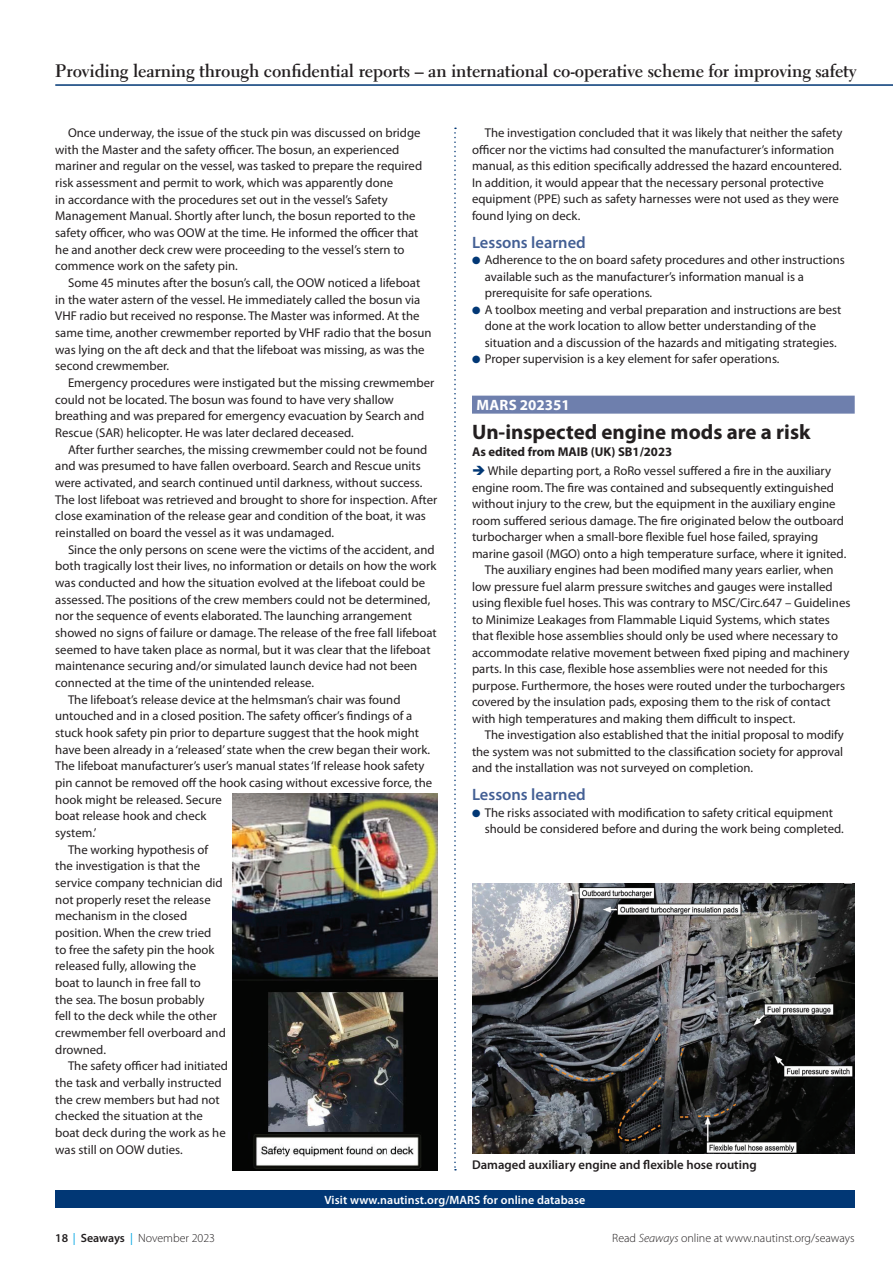
<style>
.page{position:relative;width:893px;height:1263px;background:#fff}
.page>*{position:absolute;margin:0;border:0;box-sizing:border-box;transform-origin:0 0}
.t1{font:700 21px "Myriad Pro";color:#231f20}
.t2{font:700 18px "Electra LT Std";letter-spacing:-.005em;color:#231f20}
.t3{font:600 16.5px "Myriad Pro";color:#435f94}
.t4{font:700 15px "Myriad Pro";color:#fff}
.t5{font:12.75px/16.6px "Myriad Pro";color:#231f20}
.t6{font:600 12.75px "Myriad Pro";color:#231f20}
.t7{font:700 12.75px "Myriad Pro";color:#231f20}
.t8{font:300 12px "Myriad Pro";color:#231f20}
.t9{font:600 12px "Myriad Pro";letter-spacing:.01em;color:#fff}
.s1{color:#013775}
.s2{font-weight:600}
.s3{font-weight:400;color:#00a5e3}
.s4{font-style:italic}
</style>
<div class="page">
<hr style="left:55px;top:84px;width:838px;height:2px;background:#013775">
<div style="left:55px;top:1191px;width:800px;height:17px;background:#013775"></div>
<div style="left:472px;top:396px;width:383px;height:18px;background:#6e7fad"></div>
<svg style="left:454px;top:128px;width:2px;height:1042px"></svg>
<img style="left:233px;top:794px;width:205px;height:376px">
<img style="left:472px;top:883px;width:383px;height:271px">
<h2 class="t2" style="left:55px;top:60px;width:803px">Providing learning through confidential reports – an international co-operative scheme for improving safety</h2>
<p class="t5" style="left:55px;top:124px;width:368px;text-indent:13px">Once underway, the issue of the stuck pin was discussed on bridge with the Master and the safety officer. The bosun, an experienced mariner and regular on the vessel, was tasked to prepare the required risk assessment and permit to work, which was apparently done<br>in accordance with the procedures set out in the vessel’s Safety Management Manual. Shortly after lunch, the bosun reported to the safety officer, who was OOW at the time. He informed the officer that he and another deck crew were proceeding to the vessel’s stern to commence work on the safety pin.</p>
<p class="t5" style="left:55px;top:274px;width:378px;text-indent:13px">Some 45 minutes after the bosun’s call, the OOW noticed a lifeboat in the water astern of the vessel. He immediately called the bosun via VHF radio but received no response. The Master was informed. At the same time, another crewmember reported by VHF radio that the bosun was lying on the aft deck and that the lifeboat was missing, as was the second crewmember.</p>
<p class="t5" style="left:55px;top:374px;width:380px;text-indent:13px">Emergency procedures were instigated but the missing crewmember could not be located. The bosun was found to have very shallow breathing and was prepared for emergency evacuation by Search and Rescue (SAR) helicopter. He was later declared deceased.</p>
<p class="t5" style="left:55px;top:441px;width:383px;text-indent:13px">After further searches, the missing crewmember could not be found and was presumed to have fallen overboard. Search and Rescue units were activated, and search continued until darkness, without success.<br>The lost lifeboat was retrieved and brought to shore for inspection. After close examination of the release gear and condition of the boat, it was reinstalled on board the vessel as it was undamaged.</p>
<p class="t5" style="left:68px;top:541px;width:368px">Since the only persons on scene were the victims of the accident, and</p>
<p class="t5" style="left:55px;top:558px;width:383px">both tragically lost their lives, no information or details on how the work</p>
<p class="t5" style="left:55px;top:574px;width:371px">was conducted and how the situation evolved at the lifeboat could be</p>
<p class="t5" style="left:55px;top:591px;width:377px">assessed. The positions of the crew members could not be determined,</p>
<p class="t5" style="left:55px;top:608px;width:358px">nor the sequence of events elaborated. The launching arrangement</p>
<p class="t5" style="left:55px;top:624px;width:383px">showed no signs of failure or damage. The release of the free fall lifeboat</p>
<p class="t5" style="left:55px;top:641px;width:377px">seemed to have taken place as normal, but it was clear that the lifeboat</p>
<p class="t5" style="left:55px;top:658px;width:363px">maintenance securing and/or simulated launch device had not been</p>
<p class="t5" style="left:55px;top:674px;width:260px">connected at the time of the unintended release.</p>
<p class="t5" style="left:68px;top:691px;width:334px">The lifeboat’s release device at the helmsman’s chair was found</p>
<p class="t5" style="left:55px;top:708px;width:358px">untouched and in a closed position. The safety officer’s findings of a</p>
<p class="t5" style="left:55px;top:724px;width:365px">stuck hook safety pin prior to departure suggest that the hook might</p>
<p class="t5" style="left:55px;top:741px;width:376px">have been already in a ‘released’ state when the crew began their work.</p>
<p class="t5" style="left:55px;top:758px;width:371px">The lifeboat manufacturer’s user’s manual states ‘If release hook safety</p>
<p class="t5" style="left:55px;top:774px;width:379px">pin cannot be removed off the hook casing without excessive force, the</p>
<p class="t5" style="left:55px;top:791px;width:168px">hook might be released. Secure</p>
<p class="t5" style="left:55px;top:808px;width:153px">boat release hook and check</p>
<p class="t5" style="left:55px;top:824px;width:43px">system.’</p>
<p class="t5" style="left:68px;top:841px;width:142px">The working hypothesis of</p>
<p class="t5" style="left:55px;top:858px;width:146px">the investigation is that the</p>
<p class="t5" style="left:55px;top:874px;width:169px">service company technician did</p>
<p class="t5" style="left:55px;top:891px;width:157px">not properly reset the release</p>
<p class="t5" style="left:55px;top:908px;width:133px">mechanism in the closed</p>
<p class="t5" style="left:55px;top:924px;width:158px">position. When the crew tried</p>
<p class="t5" style="left:55px;top:941px;width:161px">to free the safety pin the hook</p>
<p class="t5" style="left:55px;top:958px;width:142px">released fully, allowing the</p>
<p class="t5" style="left:55px;top:974px;width:147px">boat to launch in free fall to</p>
<p class="t5" style="left:55px;top:991px;width:151px">the sea. The bosun probably</p>
<p class="t5" style="left:55px;top:1008px;width:163px">fell to the deck while the other</p>
<p class="t5" style="left:55px;top:1024px;width:172px">crewmember fell overboard and</p>
<p class="t5" style="left:55px;top:1041px;width:52px">drowned.</p>
<p class="t5" style="left:68px;top:1058px;width:162px">The safety officer had initiated</p>
<p class="t5" style="left:55px;top:1074px;width:168px">the task and verbally instructed</p>
<p class="t5" style="left:55px;top:1091px;width:166px">the crew members but had not</p>
<p class="t5" style="left:55px;top:1108px;width:149px">checked the situation at the</p>
<p class="t5" style="left:55px;top:1124px;width:172px">boat deck during the work as he</p>
<p class="t5" style="left:55px;top:1141px;width:129px">was still on OOW duties.</p>
<p class="t5" style="left:472px;top:124px;width:372px;text-indent:13px">The investigation concluded that it was likely that neither the safety officer nor the victims had consulted the manufacturer’s information manual, as this edition specifically addressed the hazard encountered.<br>In addition, it would appear that the necessary personal protective equipment (PPE) such as safety harnesses were not used as they were found lying on deck.</p>
<p class="t3" style="left:472px;top:232px;width:115px">Lessons learned</p>
<p class="t5" style="left:485px;top:251px;width:362px;text-indent:-13px"><span class="s1">●</span> Adherence to the on board safety procedures and other instructions available such as the manufacturer’s information manual is a prerequisite for safe operations.</p>
<p class="t5" style="left:485px;top:301px;width:358px;text-indent:-13px"><span class="s1">●</span> A toolbox meeting and verbal preparation and instructions are best done at the work location to allow better understanding of the situation and a discussion of the hazards and mitigating strategies.</p>
<p class="t5" style="left:472px;top:350px;width:309px"><span class="s1">●</span> Proper supervision is a key element for safer operations.</p>
<p class="t4" style="left:476px;top:395px;width:95px">MARS 202351</p>
<h1 class="t1" style="left:472px;top:418px;width:340px">Un-inspected engine mods are a risk</h1>
<p class="t7" style="left:472px;top:443px;width:202px">As edited from MAIB (UK) SB1/2023</p>
<p class="t5" style="left:472px;top:462px;width:361px"><span class="s1">➔</span> While departing port, a RoRo vessel suffered a fire in the auxiliary</p>
<p class="t5" style="left:472px;top:479px;width:363px">engine room. The fire was contained and subsequently extinguished</p>
<p class="t5" style="left:472px;top:495px;width:365px">without injury to the crew, but the equipment in the auxiliary engine</p>
<p class="t5" style="left:472px;top:512px;width:374px">room suffered serious damage. The fire originated below the outboard</p>
<p class="t5" style="left:472px;top:528px;width:348px">turbocharger when a small-bore flexible fuel hose failed, spraying</p>
<p class="t5" style="left:472px;top:545px;width:376px">marine gasoil (MGO) onto a high temperature surface, where it ignited.</p>
<p class="t5" style="left:485px;top:561px;width:350px">The auxiliary engines had been modified many years earlier, when</p>
<p class="t5" style="left:472px;top:578px;width:362px">low pressure fuel alarm pressure switches and gauges were installed</p>
<p class="t5" style="left:472px;top:594px;width:380px">using flexible fuel hoses. This was contrary to MSC/Circ.647 – Guidelines</p>
<p class="t5" style="left:472px;top:611px;width:359px">to Minimize Leakages from Flammable Liquid Systems, which states</p>
<p class="t5" style="left:472px;top:627px;width:368px">that flexible hose assemblies should only be used where necessary to</p>
<p class="t5" style="left:472px;top:644px;width:379px">accommodate relative movement between fixed piping and machinery</p>
<p class="t5" style="left:472px;top:660px;width:357px">parts. In this case, flexible hose assemblies were not needed for this</p>
<p class="t5" style="left:472px;top:677px;width:375px">purpose. Furthermore, the hoses were routed under the turbochargers</p>
<p class="t5" style="left:472px;top:693px;width:360px">covered by the insulation pads, exposing them to the risk of contact</p>
<p class="t5" style="left:472px;top:710px;width:325px">with high temperatures and making them difficult to inspect.</p>
<p class="t5" style="left:485px;top:726px;width:361px">The investigation also established that the initial proposal to modify</p>
<p class="t5" style="left:472px;top:743px;width:373px">the system was not submitted to the classification society for approval</p>
<p class="t5" style="left:472px;top:759px;width:283px">and the installation was not surveyed on completion.</p>
<p class="t3" style="left:472px;top:784px;width:115px">Lessons learned</p>
<p class="t5" style="left:485px;top:804px;width:361px;text-indent:-13px"><span class="s1">●</span> The risks associated with modification to safety critical equipment should be considered before and during the work being completed.</p>
<p class="t6" style="left:472px;top:1156px;width:286px">Damaged auxiliary engine and flexible hose routing</p>
<p class="t9" style="left:324px;top:1192px;width:262px">Visit www.nautinst.org/MARS for online database</p>
<p class="t8" style="left:55px;top:1231px;width:161px"><span class="s2">18</span> <span class="s3">|</span> <span class="s2">Seaways</span> <span class="s3">|</span> November 2023</p>
<p class="t8" style="left:612px;top:1231px;width:244px">Read <span class="s4">Seaways</span> online at www.nautinst.org/seaways</p>
</div>
